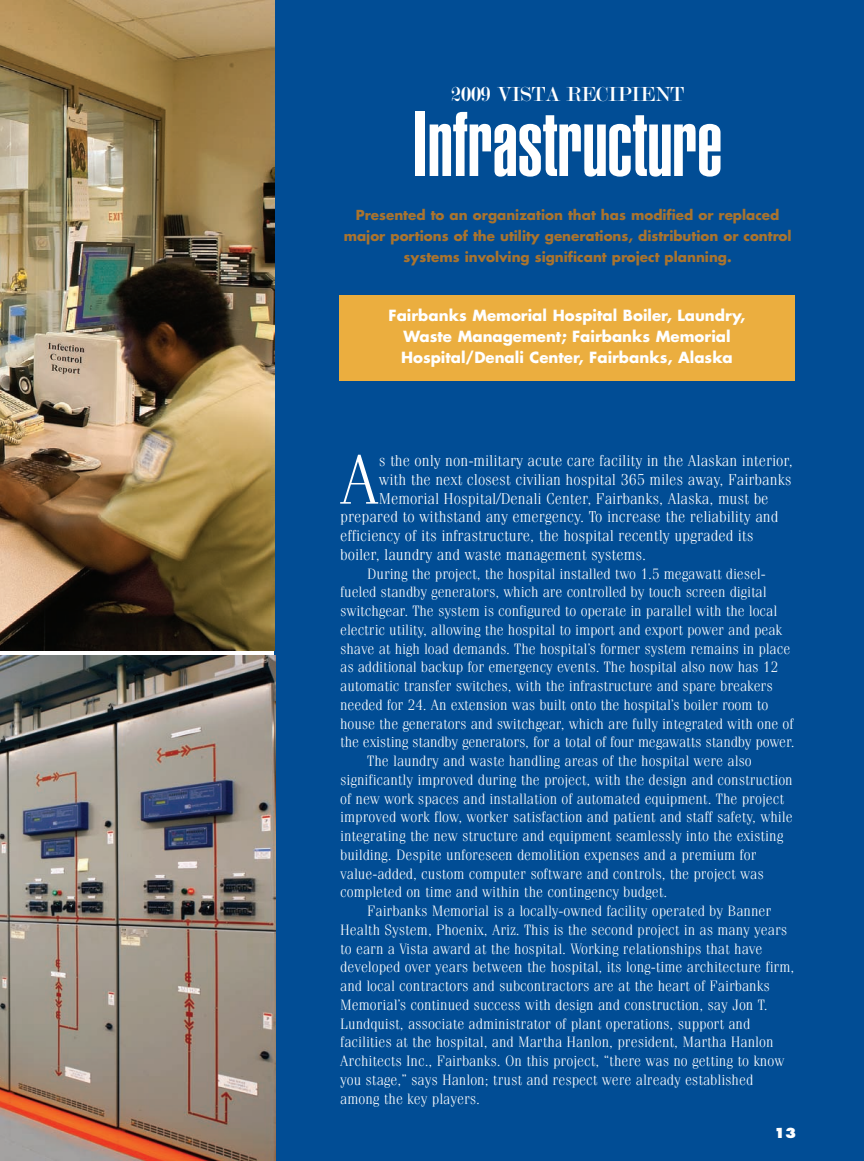
<style>
.page{position:relative;width:864px;height:1161px;background:#fff}
.page>*{position:absolute;margin:0;border:0;box-sizing:border-box;transform-origin:0 0}
.t1{font:900 extra-condensed 90px "Helvetica";color:#fff}
.t2{font:300 69.9px "Fenice";color:#fff}
.t3{font:21.75px "Modern";color:#fff}
.t4{font:300 15.75px "Fenice";color:#fff}
.t5{font:300 15px "Fenice";color:#fff}
.t6{font:700 15px/21px "Futura";color:#fff;text-align:center}
.t7{font:700 13.5px/21px "Futura";color:#aa742e;text-align:center}
.t8{font:800 13.5px "Futura";color:#fff}
</style>
<div class="page">
<div style="left:274px;top:0;width:590px;height:1161px;background:#014d95"></div>
<img style="left:0;top:656px;width:276px;height:505px">
<div style="left:339px;top:296px;width:456px;height:85px;background:#ebae3f"></div>
<img style="left:0;top:0;width:274px;height:651px">
<h3 class="t3" style="left:451px;top:83px;width:234px">2009 VISTA RECIPIENT</h3>
<h1 class="t1" style="left:413px;top:112px;width:311px">Infrastructure</h1>
<p class="t7" style="left:344px;top:205px;width:449px">Presented to an organization that has modified or replaced major portions of the utility generations, distribution or control systems involving significant project planning.</p>
<p class="t6" style="left:389px;top:307px;width:358px">Fairbanks Memorial Hospital Boiler, Laundry,<br>Waste Management; Fairbanks Memorial<br>Hospital/Denali Center, Fairbanks, Alaska</p>
<h2 class="t2" style="left:340px;top:455px;width:40px">A</h2>
<p class="t4" style="left:379px;top:455px;width:416px">s the only non-military acute care facility in the Alaskan interior,</p>
<p class="t4" style="left:379px;top:474px;width:414px">with the next closest civilian hospital 365 miles away, Fairbanks</p>
<p class="t4" style="left:379px;top:493px;width:391px">Memorial Hospital/Denali Center, Fairbanks, Alaska, must be</p>
<p class="t4" style="left:340px;top:511px;width:440px">prepared to withstand any emergency. To increase the reliability and</p>
<p class="t4" style="left:340px;top:530px;width:415px">efficiency of its infrastructure, the hospital recently upgraded its</p>
<p class="t4" style="left:340px;top:549px;width:307px">boiler, laundry and waste management systems.</p>
<p class="t5" style="left:367px;top:568px;width:400px">During the project, the hospital installed two 1.5 megawatt diesel-</p>
<p class="t5" style="left:340px;top:587px;width:428px">fueled standby generators, which are controlled by touch screen digital</p>
<p class="t5" style="left:340px;top:606px;width:439px">switchgear. The system is configured to operate in parallel with the local</p>
<p class="t5" style="left:340px;top:625px;width:444px">electric utility, allowing the hospital to import and export power and peak</p>
<p class="t5" style="left:340px;top:643px;width:452px">shave at high load demands. The hospital’s former system remains in place</p>
<p class="t5" style="left:340px;top:662px;width:440px">as additional backup for emergency events. The hospital also now has 12</p>
<p class="t5" style="left:340px;top:681px;width:434px">automatic transfer switches, with the infrastructure and spare breakers</p>
<p class="t5" style="left:340px;top:700px;width:430px">needed for 24. An extension was built onto the hospital’s boiler room to</p>
<p class="t5" style="left:340px;top:718px;width:455px">house the generators and switchgear, which are fully integrated with one of</p>
<p class="t5" style="left:340px;top:737px;width:456px">the existing standby generators, for a total of four megawatts standby power.</p>
<p class="t5" style="left:367px;top:756px;width:386px">The laundry and waste handling areas of the hospital were also</p>
<p class="t5" style="left:340px;top:775px;width:454px">significantly improved during the project, with the design and construction</p>
<p class="t5" style="left:340px;top:793px;width:446px">of new work spaces and installation of automated equipment. The project</p>
<p class="t5" style="left:340px;top:812px;width:454px">improved work flow, worker satisfaction and patient and staff safety, while</p>
<p class="t5" style="left:340px;top:831px;width:445px">integrating the new structure and equipment seamlessly into the existing</p>
<p class="t5" style="left:340px;top:850px;width:418px">building. Despite unforeseen demolition expenses and a premium for</p>
<p class="t5" style="left:340px;top:868px;width:425px">value-added, custom computer software and controls, the project was</p>
<p class="t5" style="left:340px;top:887px;width:329px">completed on time and within the contingency budget.</p>
<p class="t5" style="left:367px;top:906px;width:406px">Fairbanks Memorial is a locally-owned facility operated by Banner</p>
<p class="t5" style="left:340px;top:925px;width:449px">Health System, Phoenix, Ariz. This is the second project in as many years</p>
<p class="t5" style="left:340px;top:943px;width:424px">to earn a Vista award at the hospital. Working relationships that have</p>
<p class="t5" style="left:340px;top:962px;width:456px">developed over years between the hospital, its long-time architecture firm,</p>
<p class="t5" style="left:340px;top:981px;width:431px">and local contractors and subcontractors are at the heart of Fairbanks</p>
<p class="t5" style="left:340px;top:1000px;width:429px">Memorial’s continued success with design and construction, say Jon T.</p>
<p class="t5" style="left:340px;top:1018px;width:412px">Lundquist, associate administrator of plant operations, support and</p>
<p class="t5" style="left:340px;top:1037px;width:435px">facilities at the hospital, and Martha Hanlon, president, Martha Hanlon</p>
<p class="t5" style="left:340px;top:1056px;width:446px">Architects Inc., Fairbanks. On this project, “there was no getting to know</p>
<p class="t5" style="left:340px;top:1075px;width:415px">you stage,” says Hanlon; trust and respect were already established</p>
<p class="t5" style="left:340px;top:1093px;width:141px">among the key players.</p>
<p class="t8" style="left:774px;top:1127px;width:24px">13</p>
</div>
